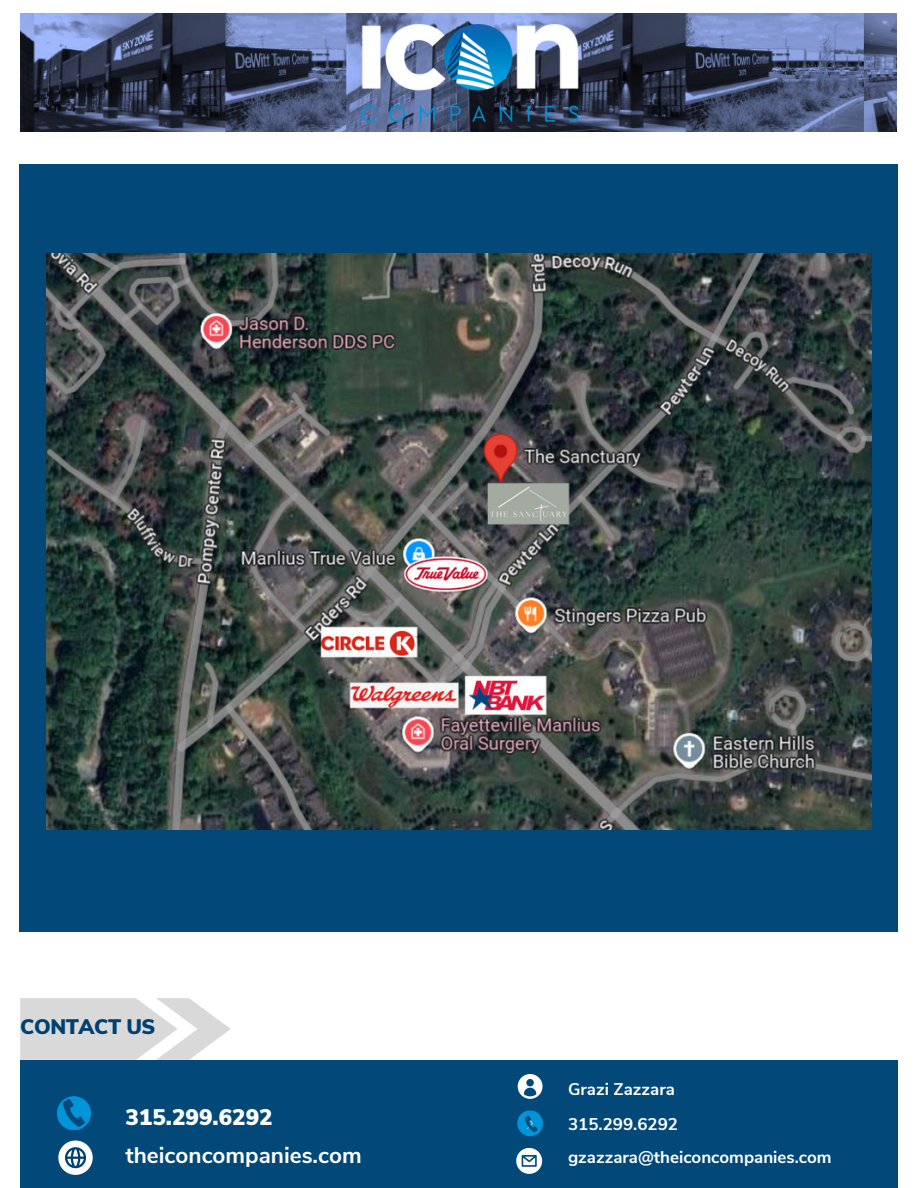
<style>
.page{position:relative;width:918px;height:1188px;background:#fff}
.page>*{position:absolute;margin:0;border:0;box-sizing:border-box;transform-origin:0 0}
.t1{font:700 22.5px "Nunito Sans";color:#fff}
.t2{font:900 22.5px "Nunito Sans";color:#fff}
.t3{font:900 21px "Nunito Sans";letter-spacing:-.02em;color:#004071}
.t4{font:700 16.95px "Nunito Sans";color:#fff}
</style>
<div class="page">
<div style="left:19px;top:164px;width:879px;height:768px;background:#024879"></div>
<div style="left:20px;top:1060px;width:878px;height:128px;background:#024879"></div>
<img style="left:20px;top:14px;width:877px;height:118px">
<img style="left:361px;top:24px;width:217px;height:97px">
<svg style="left:517px;top:1110px;width:26px;height:26px"></svg>
<svg style="left:518px;top:1074px;width:25px;height:25px"></svg>
<svg style="left:516px;top:1148px;width:26px;height:26px"></svg>
<svg style="left:58px;top:1141px;width:35px;height:34px"></svg>
<svg style="left:57px;top:1096px;width:34px;height:34px"></svg>
<img style="left:47px;top:254px;width:824px;height:576px">
<svg style="left:20px;top:998px;width:210px;height:62px"></svg>
<p class="t3" style="left:20px;top:1013px;width:137px">CONTACT US</p>
<h3 class="t2" style="left:125px;top:1102px;width:149px">315.299.6292</h3>
<p class="t1" style="left:125px;top:1141px;width:238px">theiconcompanies.com</p>
<h2 class="t4" style="left:568px;top:1078px;width:108px">Grazi Zazzara</h2>
<p class="t4" style="left:568px;top:1113px;width:112px">315.299.6292</p>
<p class="t4" style="left:568px;top:1146px;width:265px">gzazzara@theiconcompanies.com</p>
</div>
